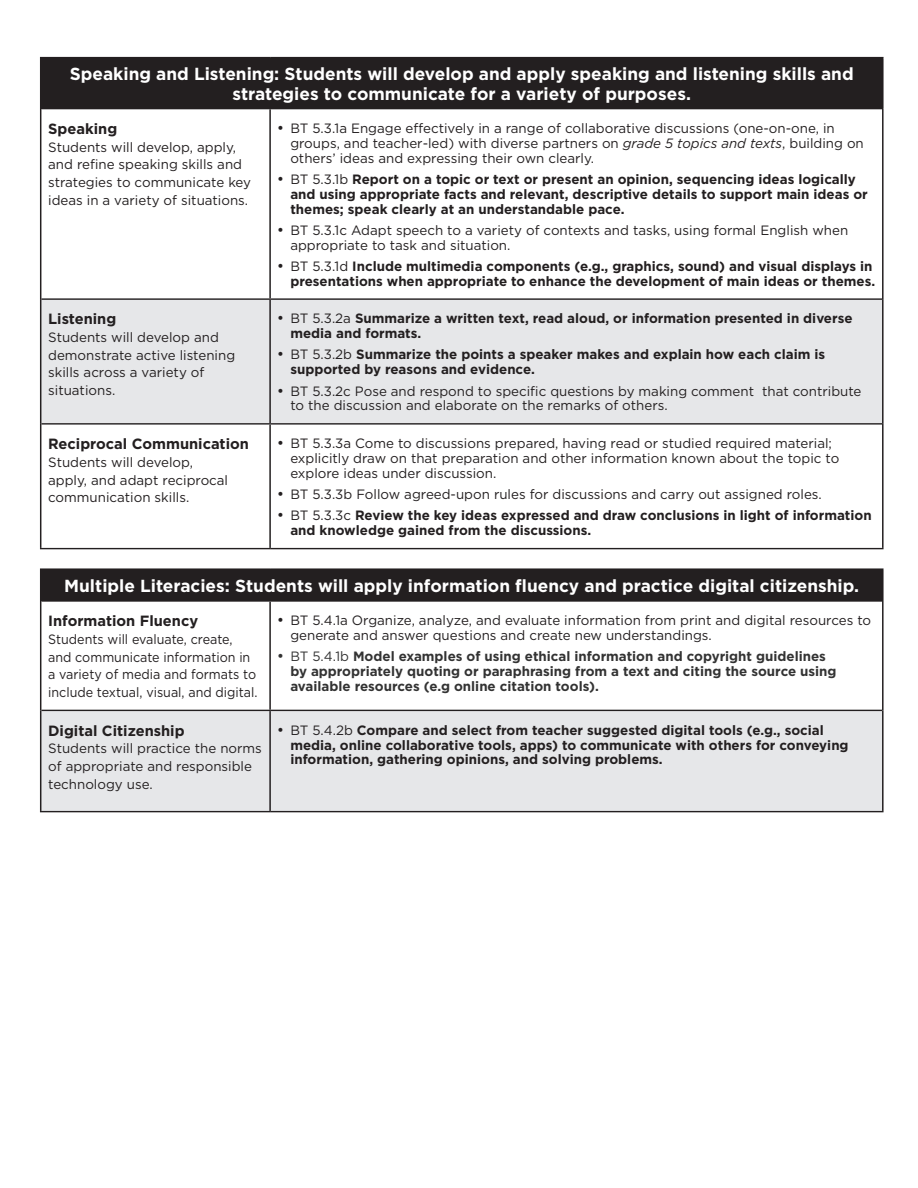
<style>
.page{position:relative;width:918px;height:1188px;background:#fff}
.page>*{position:absolute;margin:0;border:0;box-sizing:border-box;transform-origin:0 0}
.t1{font:700 17.4px/19.2px "Gotham";color:#fff;text-align:center}
.t2{font:700 14.85px "Gotham";color:#231f20}
.t3{font:13.5px/17.7px "Gotham";color:#231f20}
.t4{font:700 13.5px/14.9px "Gotham";color:#231f20}
.t5{font:700 13.5px/14.9px "Gotham";color:#333}
.t6{font:13.5px/17.7px "Gotham";color:#231f20;scale:.93 1}
.s1{font-style:italic}
.s2{font-weight:400}
</style>
<div class="page">
<div style="left:41px;top:58px;width:842px;height:51px;background:#231f20"></div>
<div style="left:41px;top:300px;width:841px;height:123px;background:#e6e7e9"></div>
<hr style="left:40px;top:548px;width:230px;height:1px;background:#231f20">
<hr style="left:270px;top:548px;width:614px;height:1px;background:#231f20">
<hr style="left:40px;top:109px;width:1px;height:190px;background:#231f20">
<hr style="left:40px;top:424px;width:1px;height:124px;background:#231f20">
<hr style="left:269px;top:109px;width:2px;height:189px;background:#231f20">
<hr style="left:882px;top:109px;width:2px;height:190px;background:#231f20">
<hr style="left:269px;top:425px;width:2px;height:123px;background:#231f20">
<hr style="left:882px;top:424px;width:2px;height:124px;background:#231f20">
<hr style="left:40px;top:299px;width:1px;height:125px;background:#231f20">
<hr style="left:41px;top:298px;width:229px;height:2px;background:#231f20">
<hr style="left:270px;top:298px;width:612px;height:2px;background:#231f20">
<hr style="left:269px;top:300px;width:2px;height:123px;background:#231f20">
<hr style="left:882px;top:299px;width:2px;height:125px;background:#231f20">
<hr style="left:41px;top:423px;width:229px;height:2px;background:#231f20">
<hr style="left:270px;top:423px;width:612px;height:2px;background:#231f20">
<hr style="left:40px;top:58px;width:1px;height:51px;background:#231f20">
<hr style="left:40px;top:57px;width:230px;height:1px;background:#231f20">
<hr style="left:270px;top:57px;width:614px;height:1px;background:#231f20">
<hr style="left:882px;top:58px;width:2px;height:51px;background:#231f20">
<div style="left:41px;top:569px;width:842px;height:32px;background:#231f20"></div>
<div style="left:41px;top:711px;width:841px;height:100px;background:#e6e7e9"></div>
<hr style="left:40px;top:568px;width:230px;height:2px;background:#231f20">
<hr style="left:270px;top:568px;width:614px;height:2px;background:#231f20">
<hr style="left:41px;top:600px;width:229px;height:2px;background:#231f20">
<hr style="left:270px;top:600px;width:612px;height:2px;background:#231f20">
<hr style="left:40px;top:570px;width:1px;height:31px;background:#231f20">
<hr style="left:40px;top:601px;width:1px;height:109px;background:#231f20">
<hr style="left:882px;top:570px;width:2px;height:31px;background:#231f20">
<hr style="left:269px;top:602px;width:2px;height:108px;background:#231f20">
<hr style="left:882px;top:601px;width:2px;height:109px;background:#231f20">
<hr style="left:40px;top:710px;width:1px;height:101px;background:#231f20">
<hr style="left:41px;top:710px;width:229px;height:1px;background:#231f20">
<hr style="left:270px;top:710px;width:612px;height:1px;background:#231f20">
<hr style="left:269px;top:711px;width:2px;height:100px;background:#231f20">
<hr style="left:882px;top:710px;width:2px;height:101px;background:#231f20">
<hr style="left:40px;top:811px;width:230px;height:1px;background:#231f20">
<hr style="left:270px;top:811px;width:614px;height:1px;background:#231f20">
<p class="t1" style="left:70px;top:65px;width:785px">Speaking and Listening: Students will develop and apply speaking and listening skills and strategies to communicate for a variety of purposes.</p>
<p class="t2" style="left:48px;top:119px;width:71px">Speaking</p>
<p class="t3" style="left:48px;top:138px;width:204px">Students will develop, apply, and refine speaking skills and strategies to communicate key ideas in a variety of situations.</p>
<p class="t3" style="left:290px;top:120px;width:575px;line-height:14.9px;text-indent:-13px">• BT 5.3.1a Engage effectively in a range of collaborative discussions (one-on-one, in groups, and teacher-led) with diverse partners on <span class="s1">grade 5 topics and texts</span>, building on others’ ideas and expressing their own clearly.</p>
<p class="t4" style="left:290px;top:172px;width:579px;text-indent:-13px">• <span class="s2">BT 5.3.1b</span> Report on a topic or text or present an opinion, sequencing ideas logically and using appropriate facts and relevant, descriptive details to support main ideas or themes; speak clearly at an understandable pace.</p>
<p class="t3" style="left:290px;top:222px;width:559px;line-height:14.9px;text-indent:-13px">• BT 5.3.1c Adapt speech to a variety of contexts and tasks, using formal English when appropriate to task and situation.</p>
<p class="t4" style="left:278px;top:258px;width:599px;text-align:right">• <span class="s2">BT 5.3.1d</span> Include multimedia components (e.g., graphics, sound) and visual displays in presentations when appropriate to enhance the development of main ideas or themes.</p>
<p class="t2" style="left:48px;top:309px;width:70px">Listening</p>
<p class="t3" style="left:48px;top:328px;width:189px">Students will develop and demonstrate active listening skills across a variety of situations.</p>
<p class="t2" style="left:48px;top:434px;width:202px">Reciprocal Communication</p>
<p class="t3" style="left:48px;top:453px;width:181px">Students will develop, apply, and adapt reciprocal communication skills.</p>
<p class="t4" style="left:290px;top:311px;width:564px;text-indent:-13px">• <span class="s2">BT 5.3.2a</span> Summarize a written text, read aloud, or information presented in diverse media and formats.</p>
<p class="t4" style="left:290px;top:347px;width:536px;text-indent:-13px">• <span class="s2">BT 5.3.2b</span> Summarize the points a speaker makes and explain how each claim is supported by reasons and evidence.</p>
<p class="t3" style="left:290px;top:383px;width:573px;line-height:14.9px;text-indent:-13px">• BT 5.3.2c Pose and respond to specific questions by making comment that contribute to the discussion and elaborate on the remarks of others.</p>
<p class="t3" style="left:290px;top:436px;width:550px;line-height:14.9px;text-indent:-13px">• BT 5.3.3a Come to discussions prepared, having read or studied required material; explicitly draw on that preparation and other information known about the topic to explore ideas under discussion.</p>
<p class="t3" style="left:278px;top:485px;width:546px">• BT 5.3.3b Follow agreed-upon rules for discussions and carry out assigned roles.</p>
<p class="t4" style="left:290px;top:508px;width:583px;text-indent:-13px">• <span class="s2">BT 5.3.3c</span> Review the key ideas expressed and draw conclusions in light of information and knowledge gained from the discussions.</p>
<p class="t1" style="left:64px;top:576px;width:796px">Multiple Literacies: Students will apply information fluency and practice digital citizenship.</p>
<p class="t2" style="left:48px;top:611px;width:151px">Information Fluency</p>
<p class="t6" style="left:48px;top:630px;width:227px">Students will evaluate, create, and communicate information in a variety of media and formats to include textual, visual, and digital.</p>
<p class="t3" style="left:290px;top:613px;width:582px;line-height:14.9px;text-indent:-13px">• BT 5.4.1a Organize, analyze, and evaluate information from print and digital resources to generate and answer questions and create new understandings.</p>
<p class="t5" style="left:290px;top:649px;width:548px;text-indent:-13px">• <span class="s2">BT 5.4.1b</span> Model examples of using ethical information and copyright guidelines by appropriately quoting or paraphrasing from a text and citing the source using available resources (e.g online citation tools).</p>
<p class="t2" style="left:48px;top:721px;width:138px">Digital Citizenship</p>
<p class="t3" style="left:48px;top:739px;width:215px">Students will practice the norms of appropriate and responsible technology use.</p>
<p class="t4" style="left:290px;top:722px;width:560px;text-indent:-13px">• <span class="s2">BT 5.4.2b</span> Compare and select from teacher suggested digital tools (e.g., social media, online collaborative tools, apps) to communicate with others for conveying information, gathering opinions, and solving problems.</p>
</div>
